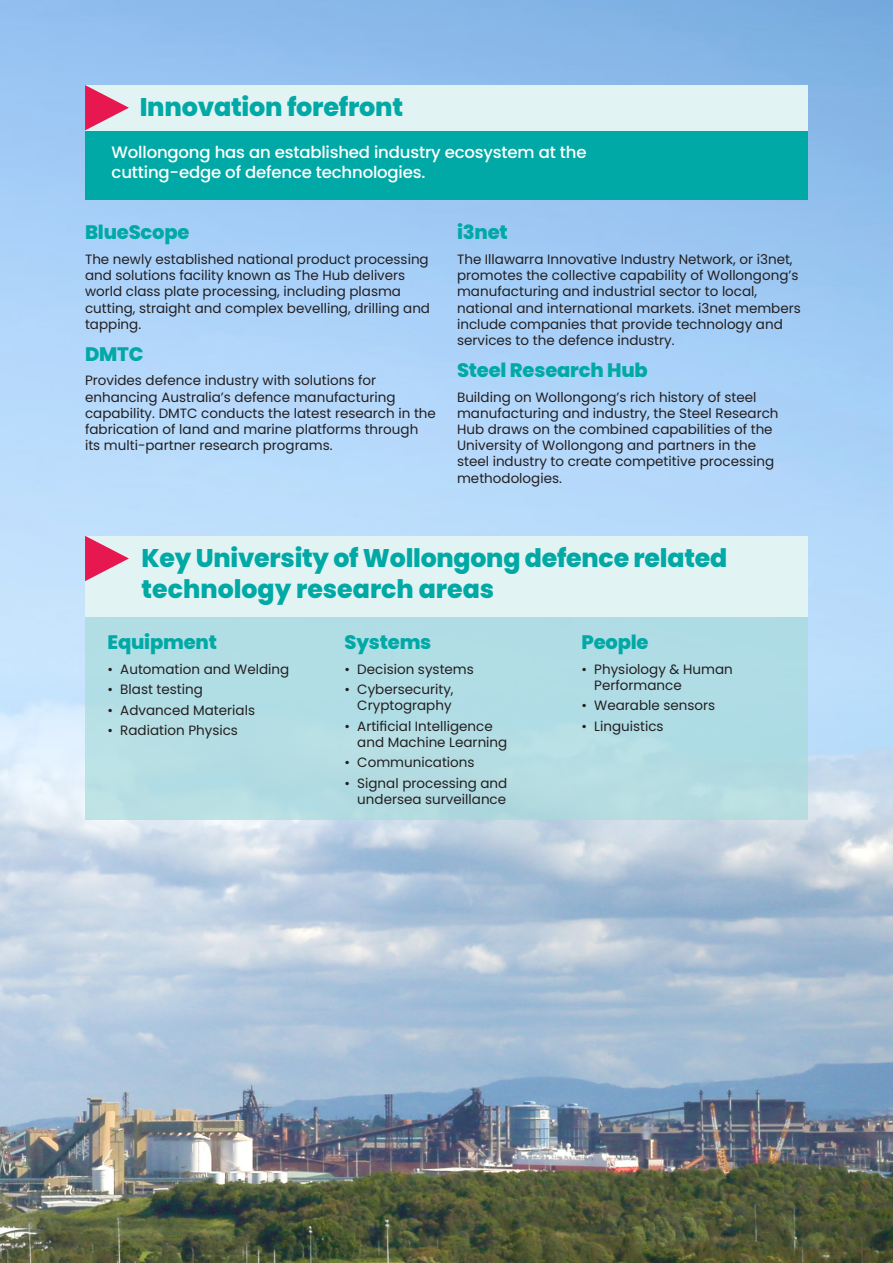
<style>
.page{position:relative;width:893px;height:1263px;background:#fff}
.page>*{position:absolute;margin:0;border:0;box-sizing:border-box;transform-origin:0 0}
.t1{font:800 25.5px/30.6px "Poppins";letter-spacing:-.01em;color:#00a9a5}
.t2{font:800 19.5px "Poppins";letter-spacing:-.01em;color:#00a9a5}
.t3{font:500 16.5px/19.8px "Poppins";letter-spacing:-.01em;color:#fff}
.t4{font:13.5px/16.2px "Poppins";color:#231f20}
</style>
<div class="page">
<img style="left:0;top:100px;width:893px;height:1163px">
<div style="left:85px;top:130px;width:723px;height:70px;background:#00a9a5"></div>
<div style="left:85px;top:584px;width:723px;height:235px;background:#b1dde5"></div>
<div style="left:85px;top:85px;width:723px;height:45px;background:#e2f3f3"></div>
<div style="left:85px;top:536px;width:723px;height:80px;background:#e2f3f3"></div>
<svg style="left:85px;top:85px;width:44px;height:45px"></svg>
<svg style="left:85px;top:536px;width:44px;height:45px"></svg>
<h1 class="t1" style="left:140px;top:92px;width:265px">Innovation forefront</h1>
<p class="t3" style="left:112px;top:143px;width:476px">Wollongong has an established industry ecosystem at the cutting-edge of defence technologies.</p>
<h2 class="t2" style="left:85px;top:221px;width:106px">BlueScope</h2>
<p class="t4" style="left:85px;top:251px;width:347px">The newly established national product processing and solutions facility known as The Hub delivers world class plate processing, including plasma cutting, straight and complex bevelling, drilling and tapping.</p>
<h2 class="t2" style="left:85px;top:342px;width:60px">DMTC</h2>
<p class="t4" style="left:85px;top:373px;width:352px">Provides defence industry with solutions for enhancing Australia’s defence manufacturing capability. DMTC conducts the latest research in the fabrication of land and marine platforms through its multi-partner research programs.</p>
<h2 class="t2" style="left:457px;top:221px;width:52px">i3net</h2>
<p class="t4" style="left:457px;top:251px;width:345px">The Illawarra Innovative Industry Network, or i3net, promotes the collective capability of Wollongong’s manufacturing and industrial sector to local, national and international markets. i3net members include companies that provide technology and services to the defence industry.</p>
<h2 class="t2" style="left:457px;top:359px;width:192px">Steel Research Hub</h2>
<p class="t4" style="left:457px;top:389px;width:323px">Building on Wollongong’s rich history of steel manufacturing and industry, the Steel Research Hub draws on the combined capabilities of the University of Wollongong and partners in the steel industry to create competitive processing methodologies.</p>
<h1 class="t1" style="left:142px;top:543px;width:587px">Key University of Wollongong defence related technology research areas</h1>
<h2 class="t2" style="left:108px;top:631px;width:111px">Equipment</h2>
<p class="t4" style="left:108px;top:661px;width:183px">• Automation and Welding</p>
<p class="t4" style="left:108px;top:681px;width:97px">• Blast testing</p>
<p class="t4" style="left:108px;top:702px;width:149px">• Advanced Materials</p>
<p class="t4" style="left:108px;top:722px;width:132px">• Radiation Physics</p>
<h2 class="t2" style="left:581px;top:631px;width:69px">People</h2>
<p class="t4" style="left:594px;top:661px;width:140px;text-indent:-13px">• Physiology &amp; Human<br>Performance</p>
<p class="t4" style="left:581px;top:697px;width:135px">• Wearable sensors</p>
<p class="t4" style="left:581px;top:718px;width:84px">• Linguistics</p>
<h2 class="t2" style="left:344px;top:631px;width:88px">Systems</h2>
<p class="t4" style="left:344px;top:661px;width:131px">• Decision systems</p>
<p class="t4" style="left:344px;top:681px;width:111px;text-align:right">• Cybersecurity,<br>Cryptography</p>
<p class="t4" style="left:357px;top:718px;width:152px;text-indent:-13px">• Artificial Intelligence and Machine Learning</p>
<p class="t4" style="left:344px;top:755px;width:132px">• Communications</p>
<p class="t4" style="left:344px;top:775px;width:164px;text-align:right">• Signal processing and undersea surveillance</p>
</div>
